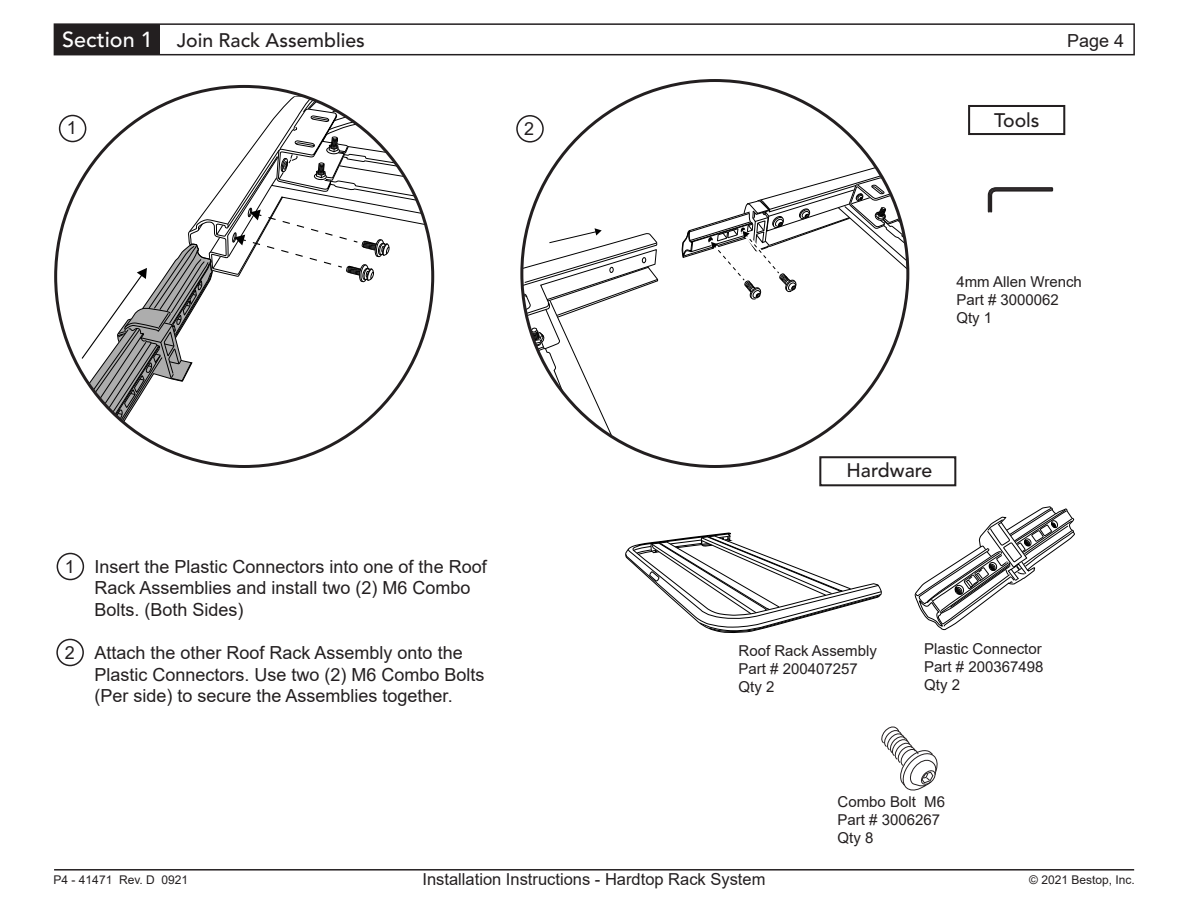
<style>
.page{position:relative;width:1188px;height:918px;background:#fff}
.page>*{position:absolute;margin:0;border:0;box-sizing:border-box;transform-origin:0 0}
.t1{font:500 19.5px "Avenir LT Std";color:#231f20}
.t2{font:18px/21.6px "Arial";color:#231f20}
.t3{font:16.5px "Arial";color:#231f20}
.t4{font:15px/18px "Arial";color:#231f20}
.t5{font:12px "Arial";color:#231f20}
.s1{font-size:21.6px;color:#fff}
</style>
<div class="page">
<div style="left:54px;top:23px;width:1081px;height:32px;border:2px solid #231f20"></div>
<hr style="left:54px;top:869px;width:1080px;height:2px;background:#231f20">
<div style="left:54px;top:24px;width:106px;height:31px;background:#231f20"></div>
<div style="left:968px;top:105px;width:97px;height:30px;border:2px solid #231f20"></div>
<svg style="left:682px;top:158px;width:227px;height:141px"></svg>
<svg style="left:523px;top:228px;width:135px;height:232px"></svg>
<div style="left:819px;top:456px;width:137px;height:30px;border:2px solid #231f20"></div>
<svg style="left:915px;top:507px;width:160px;height:123px"></svg>
<svg style="left:881px;top:726px;width:57px;height:65px"></svg>
<svg style="left:988px;top:187px;width:65px;height:26px"></svg>
<svg style="left:56px;top:96px;width:374px;height:361px"></svg>
<div style="left:57px;top:553px;width:27px;height:27px;border:2px solid #231f20;border-radius:50%"></div>
<div style="left:56px;top:639px;width:28px;height:27px;border:2px solid #231f20;border-radius:50%"></div>
<div style="left:59px;top:115px;width:27px;height:27px;border:2px solid #231f20;border-radius:50%"></div>
<div style="left:516px;top:115px;width:28px;height:28px;border:2px solid #231f20;border-radius:50%"></div>
<svg style="left:625px;top:532px;width:257px;height:101px"></svg>
<p class="t1" style="left:62px;top:29px;width:304px"><span class="s1">Section 1</span> Join Rack Assemblies</p>
<p class="t2" style="left:1067px;top:29px;width:59px">Page 4</p>
<p class="t2" style="left:67px;top:117px;width:12px">1</p>
<p class="t2" style="left:524px;top:117px;width:12px">2</p>
<p class="t2" style="left:65px;top:555px;width:12px">1</p>
<p class="t2" style="left:65px;top:642px;width:12px">2</p>
<p class="t2" style="left:94px;top:555px;width:394px">Insert the Plastic Connectors into one of the Roof<br>Rack Assemblies and install two (2) M6 Combo<br>Bolts. (Both Sides)</p>
<p class="t2" style="left:94px;top:642px;width:392px">Attach the other Roof Rack Assembly onto the<br>Plastic Connectors. Use two (2) M6 Combo Bolts (Per side) to secure the Assemblies together.</p>
<p class="t1" style="left:994px;top:109px;width:47px">Tools</p>
<p class="t4" style="left:956px;top:273px;width:127px">4mm Allen Wrench</p>
<p class="t4" style="left:956px;top:291px;width:104px">Part # 3000062</p>
<p class="t4" style="left:956px;top:309px;width:37px">Qty 1</p>
<p class="t1" style="left:847px;top:459px;width:87px">Hardware</p>
<p class="t4" style="left:739px;top:641px;width:140px">Roof Rack Assembly<br>Part # 200407257</p>
<p class="t4" style="left:739px;top:677px;width:37px">Qty 2</p>
<p class="t4" style="left:924px;top:640px;width:121px">Plastic Connector<br>Part # 200367498</p>
<p class="t4" style="left:924px;top:676px;width:37px">Qty 2</p>
<p class="t4" style="left:838px;top:792px;width:109px">Combo Bolt M6</p>
<p class="t4" style="left:838px;top:810px;width:104px">Part # 3006267</p>
<p class="t4" style="left:838px;top:828px;width:37px">Qty 8</p>
<p class="t5" style="left:54px;top:871px;width:136px">P4 - 41471 Rev. D 0921</p>
<p class="t3" style="left:423px;top:868px;width:344px">Installation Instructions - Hardtop Rack System</p>
<p class="t5" style="left:1029px;top:871px;width:107px">© 2021 Bestop, Inc.</p>
</div>
